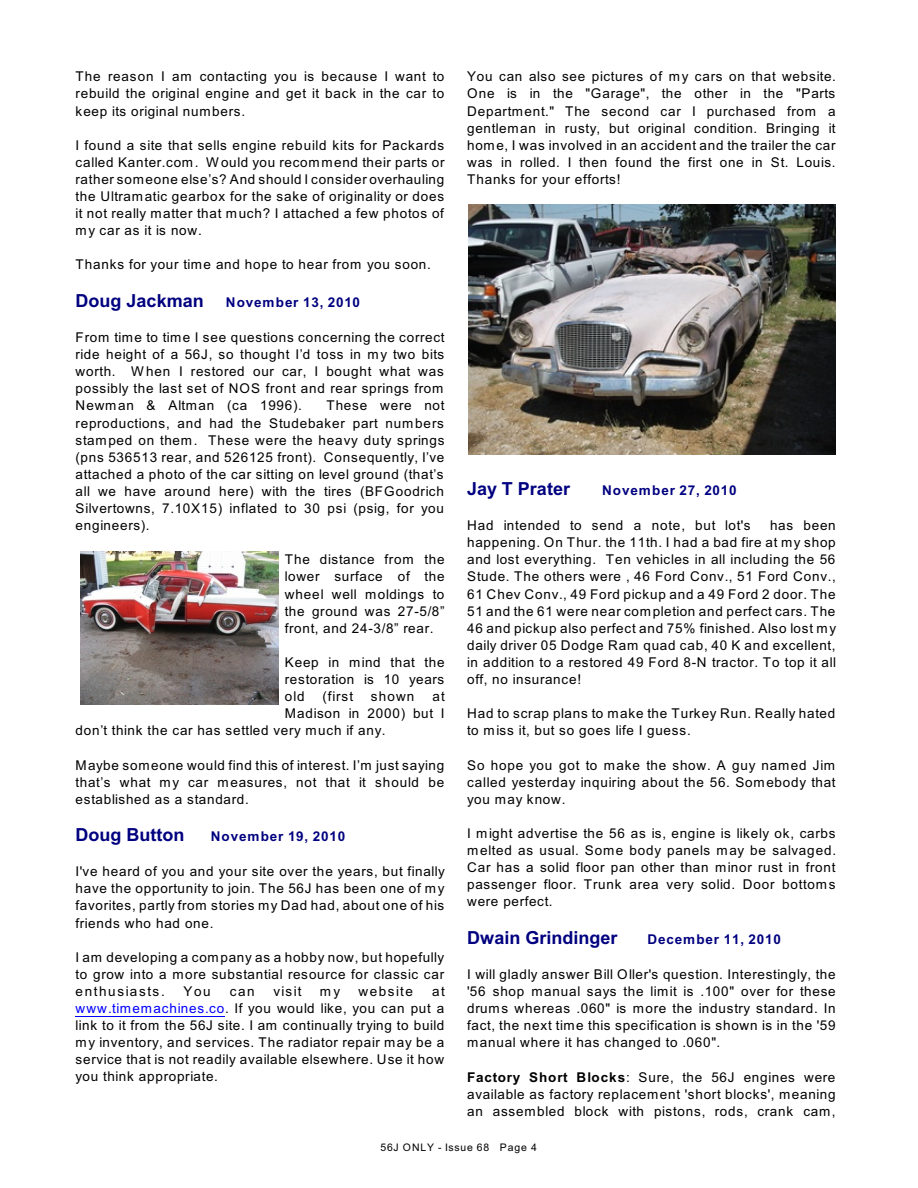
<style>
.page{position:relative;width:918px;height:1188px;background:#fff}
.page>*{position:absolute;margin:0;border:0;box-sizing:border-box;transform-origin:0 0}
.t1{font:700 18px "Arial";color:#000080}
.t2{font:13.5px/17.1px "Arial";letter-spacing:.055em;color:#000;text-align:justify}
.t3{font:700 13.5px "Arial";letter-spacing:.055em;color:#000080}
.t4{font:13.5px "Arial";letter-spacing:.11em;color:#000}
.t5{font:10.5px "Arial";letter-spacing:.08em;color:#000}
.s1{font-size:18px}
.s2{font-weight:700}
.s3{color:#00f}
</style>
<div class="page">
<hr style="left:76px;top:1016px;width:149px;height:1px;background:#00f">
<img style="left:80px;top:551px;width:198px;height:154px">
<img style="left:469px;top:205px;width:366px;height:249px">
<p class="t2" style="left:467px;top:69px;width:370px">You can also see pictures of my cars on that website.<br>One is in the "Garage", the other in the "Parts Department." The second car I purchased from a gentleman in rusty, but original condition. Bringing it home, I was involved in an accident and the trailer the car was in rolled. I then found the first one in St. Louis.<br>Thanks for your efforts!</p>
<p class="t2" style="left:76px;top:69px;width:370px">The reason I am contacting you is because I want to rebuild the original engine and get it back in the car to keep its original numbers.</p>
<p class="t2" style="left:76px;top:138px;width:371px">I found a site that sells engine rebuild kits for Packards called Kanter.com. Would you recommend their parts or rather someone else’s? And should I consider overhauling the Ultramatic gearbox for the sake of originality or does it not really matter that much? I attached a few photos of my car as it is now.</p>
<p class="t2" style="left:76px;top:257px;width:357px">Thanks for your time and hope to hear from you soon.</p>
<p class="t3" style="left:76px;top:297px;width:286px"><span class="s1">Doug Jackman</span> November 13, 2010</p>
<p class="t2" style="left:76px;top:330px;width:371px">From time to time I see questions concerning the correct ride height of a 56J, so thought I’d toss in my two bits worth. When I restored our car, I bought what was possibly the last set of NOS front and rear springs from Newman &amp; Altman (ca 1996).</p>
<p class="t2" style="left:76px;top:398px;width:370px;text-indent:251px">These were not reproductions, and had the Studebaker part numbers stamped on them. These were the heavy duty springs (pns 536513 rear, and 526125 front). Consequently, I’ve attached a photo of the car sitting on level ground (that’s all we have around here) with the tires (BFGoodrich Silvertowns, 7.10X15) inflated to 30 psi (psig, for you engineers).</p>
<p class="t2" style="left:285px;top:552px;width:161px">The distance from the lower surface of the wheel well moldings to the ground was 27-5/8” front, and 24-3/8” rear.</p>
<p class="t2" style="left:285px;top:655px;width:161px">Keep in mind that the restoration is 10 years old</p>
<h1 class="t1" style="left:467px;top:482px;width:104px">Jay T Prater</h1>
<p class="t3" style="left:602px;top:485px;width:136px">November 27, 2010</p>
<p class="t2" style="left:467px;top:518px;width:285px">Had intended to send a note, but lot's</p>
<p class="t2" style="left:467px;top:518px;width:371px;text-indent:303px">has been happening. On Thur. the 11th. I had a bad fire at my shop and lost everything. Ten vehicles in all including the 56<br>Stude. The others were , 46 Ford Conv., 51 Ford Conv., 61 Chev Conv., 49 Ford pickup and a 49 Ford 2 door. The 51 and the 61 were near completion and perfect cars. The 46 and pickup also perfect and 75% finished. Also lost my daily driver 05 Dodge Ram quad cab, 40 K and excellent, in addition to a restored 49 Ford 8-N tractor. To top it all off, no insurance!</p>
<p class="t2" style="left:467px;top:706px;width:370px">Had to scrap plans to make the Turkey Run. Really hated to miss it, but so goes life I guess.</p>
<p class="t2" style="left:467px;top:757px;width:370px">So hope you got to make the show. A guy named Jim called yesterday inquiring about the 56. Somebody that you may know.</p>
<p class="t2" style="left:467px;top:826px;width:371px">I might advertise the 56 as is, engine is likely ok, carbs melted as usual. Some body panels may be salvaged.<br>Car has a solid floor pan other than minor rust in front passenger floor. Trunk area very solid. Door bottoms were perfect.</p>
<h1 class="t1" style="left:467px;top:931px;width:152px">Dwain Grindinger</h1>
<p class="t3" style="left:647px;top:934px;width:135px">December 11, 2010</p>
<p class="t2" style="left:467px;top:967px;width:370px">I will gladly answer Bill Oller's question. Interestingly, the '56 shop manual says the limit is .100" over for these drums whereas .060" is more the industry standard. In fact, the next time this specification is shown is in the '59 manual where it has changed to .060".</p>
<p class="t2" style="left:467px;top:1070px;width:370px"><span class="s2">Factory Short Blocks</span>: Sure, the 56J engines were available as factory replacement 'short blocks', meaning an assembled block with pistons, rods, crank cam,</p>
<p class="t5" style="left:380px;top:1143px;width:158px">56J ONLY - Issue 68 Page 4</p>
<p class="t2" style="left:323px;top:689px;width:32px">(first</p>
<p class="t2" style="left:371px;top:689px;width:45px">shown</p>
<p class="t2" style="left:433px;top:689px;width:14px">at</p>
<p class="t2" style="left:285px;top:706px;width:161px">Madison in 2000) but I</p>
<p class="t2" style="left:76px;top:723px;width:311px">don’t think the car has settled very much if any.</p>
<p class="t2" style="left:76px;top:757px;width:370px">Maybe someone would find this of interest. I’m just saying that’s what my car measures, not that it should be established as a standard.</p>
<h1 class="t1" style="left:76px;top:828px;width:110px">Doug Button</h1>
<p class="t3" style="left:211px;top:831px;width:136px">November 19, 2010</p>
<p class="t2" style="left:76px;top:864px;width:371px">I've heard of you and your site over the years, but finally have the opportunity to join. The 56J has been one of my favorites, partly from stories my Dad had, about one of his friends who had one.</p>
<p class="t2" style="left:76px;top:950px;width:370px">I am developing a company as a hobby now, but hopefully to grow into a more substantial resource for classic car enthusiasts.</p>
<p class="t2" style="left:184px;top:984px;width:29px">You</p>
<p class="t2" style="left:230px;top:984px;width:26px">can</p>
<p class="t2" style="left:273px;top:984px;width:30px">visit</p>
<p class="t2" style="left:320px;top:984px;width:22px">my</p>
<p class="t4" style="left:358px;top:986px;width:56px">website</p>
<p class="t2" style="left:76px;top:984px;width:371px;text-indent:356px">at <span class="s3">www.timemachines.co</span>. If you would like, you can put a link to it from the 56J site. I am continually trying to build my inventory, and services. The radiator repair may be a service that is not readily available elsewhere. Use it how you think appropriate.</p>
</div>
